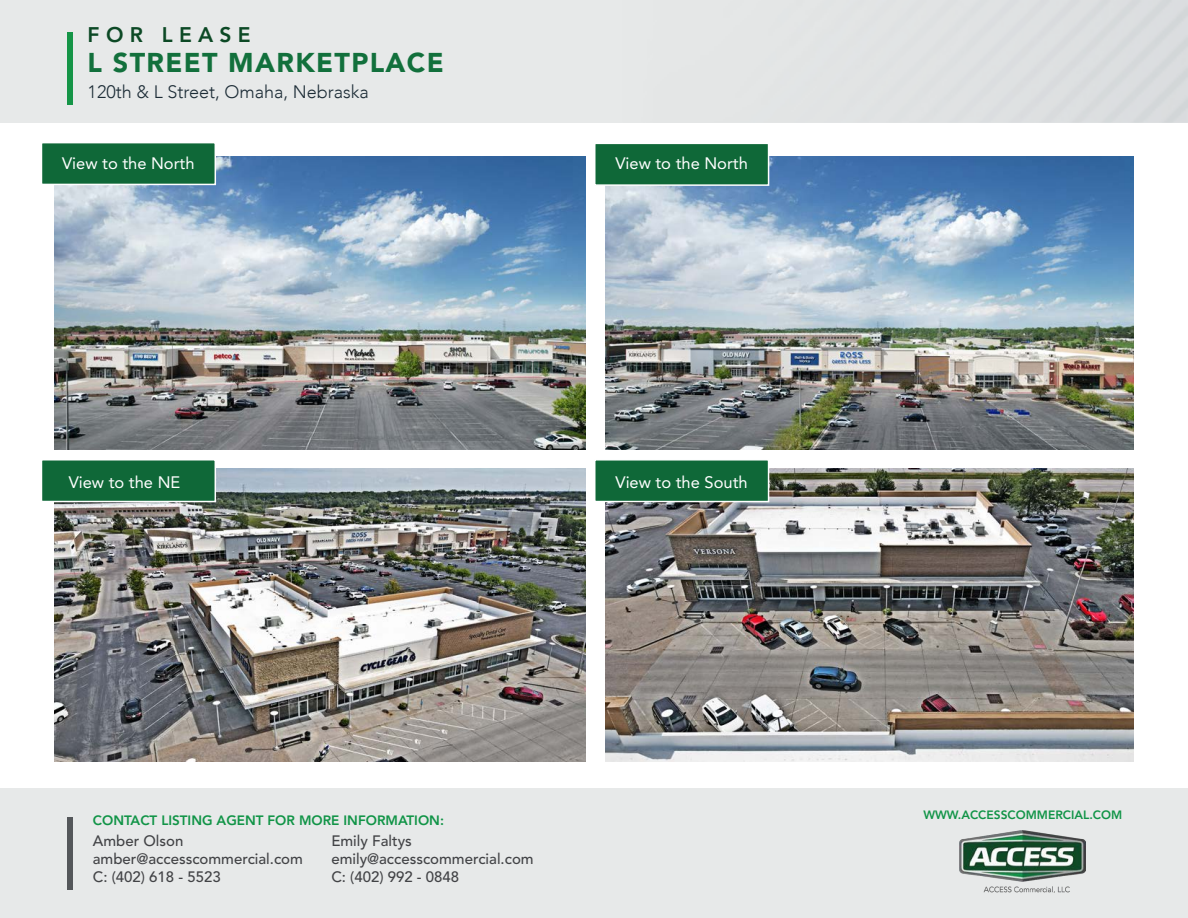
<style>
.page{position:relative;width:1188px;height:918px;background:#fff}
.page>*{position:absolute;margin:0;border:0;box-sizing:border-box;transform-origin:0 0}
.t1{font:900 27px "Avenir LT Std";letter-spacing:.05em;color:#12703c}
.t2{font:800 21px "Avenir LT Std";letter-spacing:.3em;color:#0c4925}
.t3{font:300 18px "Avenir";color:#1c2c36}
.t4{font:16.5px "Avenir LT Std";color:#fff}
.t5{font:500 15px "Avenir LT Std";color:#424346}
.t6{font:800 13.5px "Avenir LT Std";color:#119447}
.t7{font:800 12px "Avenir LT Std";color:#119447}
</style>
<div class="page">
<div style="left:0;top:788px;width:1188px;height:130px;background:#e7e9e9"></div>
<div style="left:0;top:0;width:1188px;height:122px;background:#e7e9e9"></div>
<div style="left:68px;top:32px;width:5px;height:73px;background:#159547"></div>
<div style="left:68px;top:817px;width:5px;height:73px;background:#54575a"></div>
<img style="left:960px;top:830px;width:126px;height:63px">
<img style="left:54px;top:156px;width:531px;height:294px">
<img style="left:606px;top:156px;width:528px;height:294px">
<img style="left:54px;top:468px;width:531px;height:294px">
<img style="left:606px;top:468px;width:528px;height:294px">
<div style="left:41px;top:142px;width:175px;height:43px;background:#0f6838;border:2px solid #fff"></div>
<div style="left:594px;top:143px;width:175px;height:43px;background:#0f6838;border:2px solid #fff"></div>
<div style="left:41px;top:459px;width:175px;height:43px;background:#0f6838;border:2px solid #fff"></div>
<div style="left:594px;top:459px;width:175px;height:43px;background:#0f6838;border:2px solid #fff"></div>
<h2 class="t2" style="left:88px;top:22px;width:165px">FOR LEASE</h2>
<h1 class="t1" style="left:88px;top:46px;width:358px">L STREET MARKETPLACE</h1>
<p class="t3" style="left:88px;top:81px;width:283px">120th &amp; L Street, Omaha, Nebraska</p>
<p class="t4" style="left:62px;top:153px;width:134px">View to the North</p>
<p class="t4" style="left:615px;top:153px;width:134px">View to the North</p>
<p class="t4" style="left:69px;top:473px;width:113px">View to the NE</p>
<p class="t4" style="left:616px;top:473px;width:134px">View to the South</p>
<p class="t6" style="left:93px;top:812px;width:353px">CONTACT LISTING AGENT FOR MORE INFORMATION:</p>
<p class="t5" style="left:93px;top:832px;width:92px">Amber Olson</p>
<p class="t5" style="left:93px;top:850px;width:212px">amber@accesscommercial.com</p>
<p class="t5" style="left:93px;top:868px;width:129px">C: (402) 618 - 5523</p>
<p class="t5" style="left:331px;top:832px;width:82px">Emily Faltys</p>
<p class="t5" style="left:331px;top:850px;width:204px">emily@accesscommercial.com</p>
<p class="t5" style="left:331px;top:868px;width:129px">C: (402) 992 - 0848</p>
<p class="t7" style="left:923px;top:808px;width:200px">WWW.ACCESSCOMMERCIAL.COM</p>
</div>
